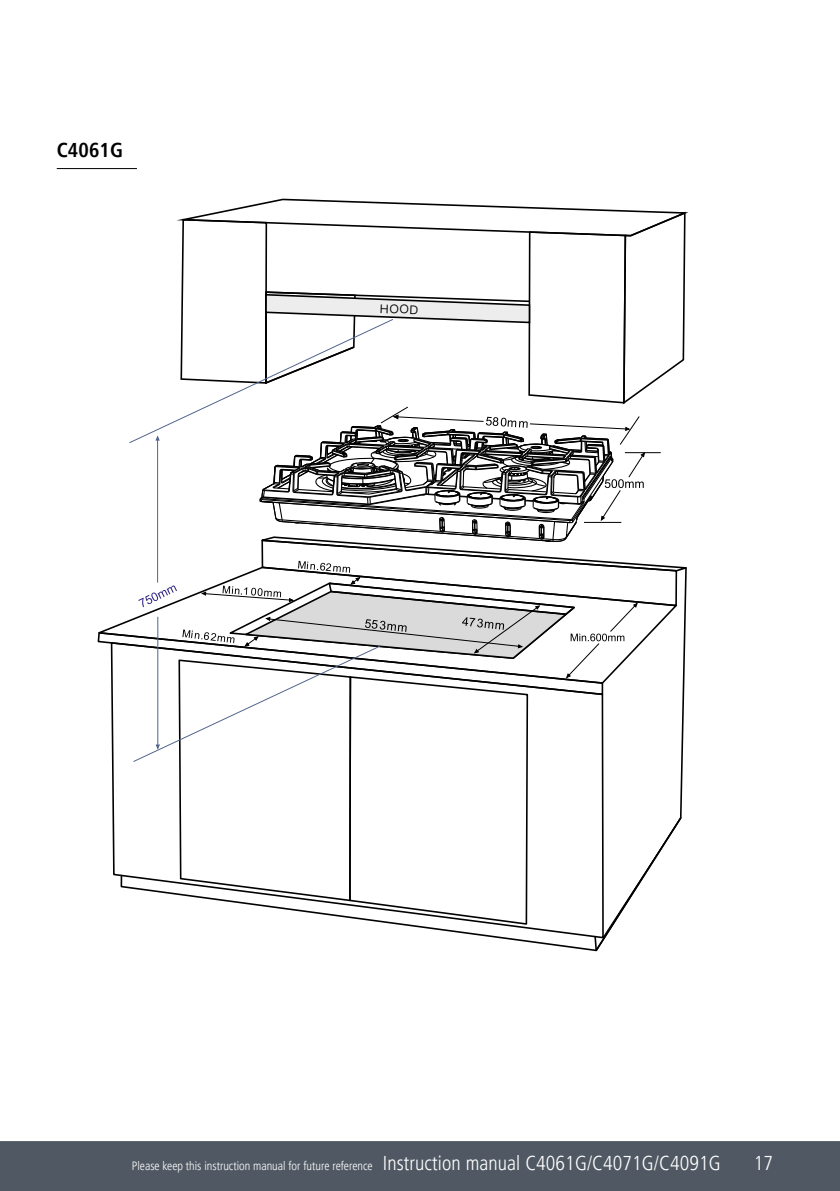
<style>
.page{position:relative;width:840px;height:1191px;background:#fff}
.page>*{position:absolute;margin:0;border:0;box-sizing:border-box;transform-origin:0 0}
.t1{font:700 condensed 20px "Frutiger LT Pro";letter-spacing:.005em;color:#000}
.t2{font:300 condensed 20px "Frutiger LT Pro";color:#fff}
.t3{font:300 condensed 12px "Frutiger LT Pro";color:#fff}
.t4{font:12px ".Ping Fang TC Regular";color:#000}
.s1{font-size:20px}
</style>
<div class="page">
<div style="left:0;top:1141px;width:839px;height:50px;background:#505963"></div>
<svg style="left:120px;top:762px;width:563px;height:189px"></svg>
<svg style="left:593px;top:815px;width:89px;height:137px"></svg>
<svg style="left:177px;top:762px;width:171px;height:140px"></svg>
<svg style="left:348px;top:762px;width:180px;height:163px"></svg>
<svg style="left:97px;top:198px;width:590px;height:564px"></svg>
<hr style="left:57px;top:168px;width:80px;height:1px;background:#000">
<h1 class="t1" style="left:57px;top:142px;width:68px">C4061G</h1>
<p class="t4" style="left:380px;top:301px;width:40px;rotate:2deg">HOOD</p>
<p class="t3" style="left:132px;top:1161px;width:590px">Please keep this instruction manual for future reference <span class="s1">Instruction manual C4061G/C4071G/C4091G</span></p>
<h1 class="t2" style="left:753px;top:1153px;width:21px">17</h1>
</div>
